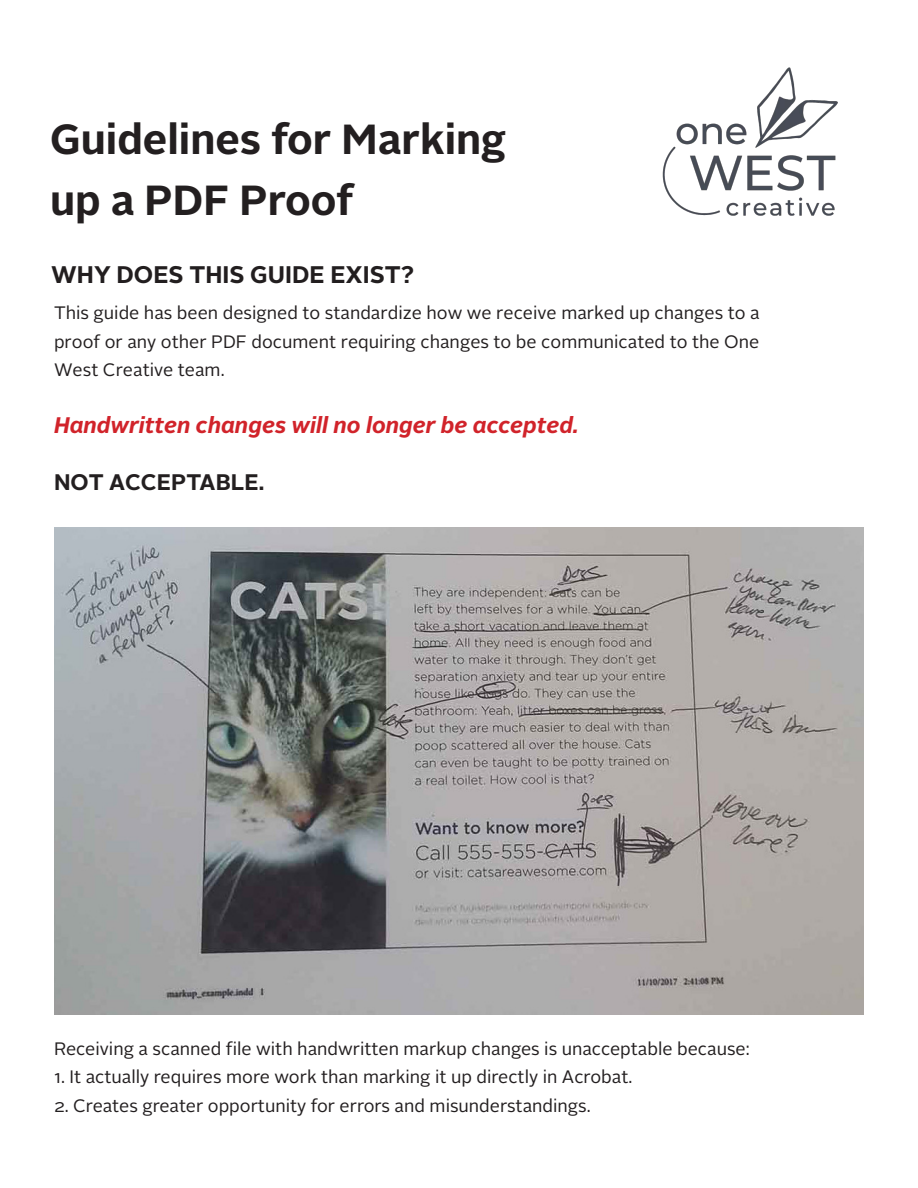
<style>
.page{position:relative;width:918px;height:1188px;background:#fff}
.page>*{position:absolute;margin:0;border:0;box-sizing:border-box;transform-origin:0 0}
.t1{font:700 42px/60.9px "Alright Sans";color:#231f20}
.t2{font:700 24px "Alright Sans";color:#221e1f}
.t3{font:italic 700 22.5px "Alright Sans";color:#d1232a}
.t4{font:700 22.5px "Alright Sans";color:#231f20}
.t5{font:18px/28.5px "Alright Sans";color:#231f20;text-align:justify}
</style>
<div class="page">
<img style="left:54px;top:527px;width:810px;height:488px">
<img style="left:662px;top:67px;width:176px;height:149px">
<h1 class="t1" style="left:50px;top:110px;width:458px">Guidelines for Marking up a PDF Proof</h1>
<h2 class="t2" style="left:51px;top:257px;width:365px">WHY DOES THIS GUIDE EXIST?</h2>
<p class="t5" style="left:54px;top:299px;width:707px">This guide has been designed to standardize how we receive marked up changes to a proof or any other PDF document requiring changes to be communicated to the One West Creative team.</p>
<p class="t3" style="left:54px;top:410px;width:526px">Handwritten changes will no longer be accepted.</p>
<p class="t4" style="left:54px;top:467px;width:212px">NOT ACCEPTABLE.</p>
<p class="t5" style="left:54px;top:1035px;width:697px">Receiving a scanned file with handwritten markup changes is unacceptable because:</p>
<p class="t5" style="left:54px;top:1063px;width:580px">1. It actually requires more work than marking it up directly in Acrobat.</p>
<p class="t5" style="left:54px;top:1092px;width:538px">2. Creates greater opportunity for errors and misunderstandings.</p>
</div>
